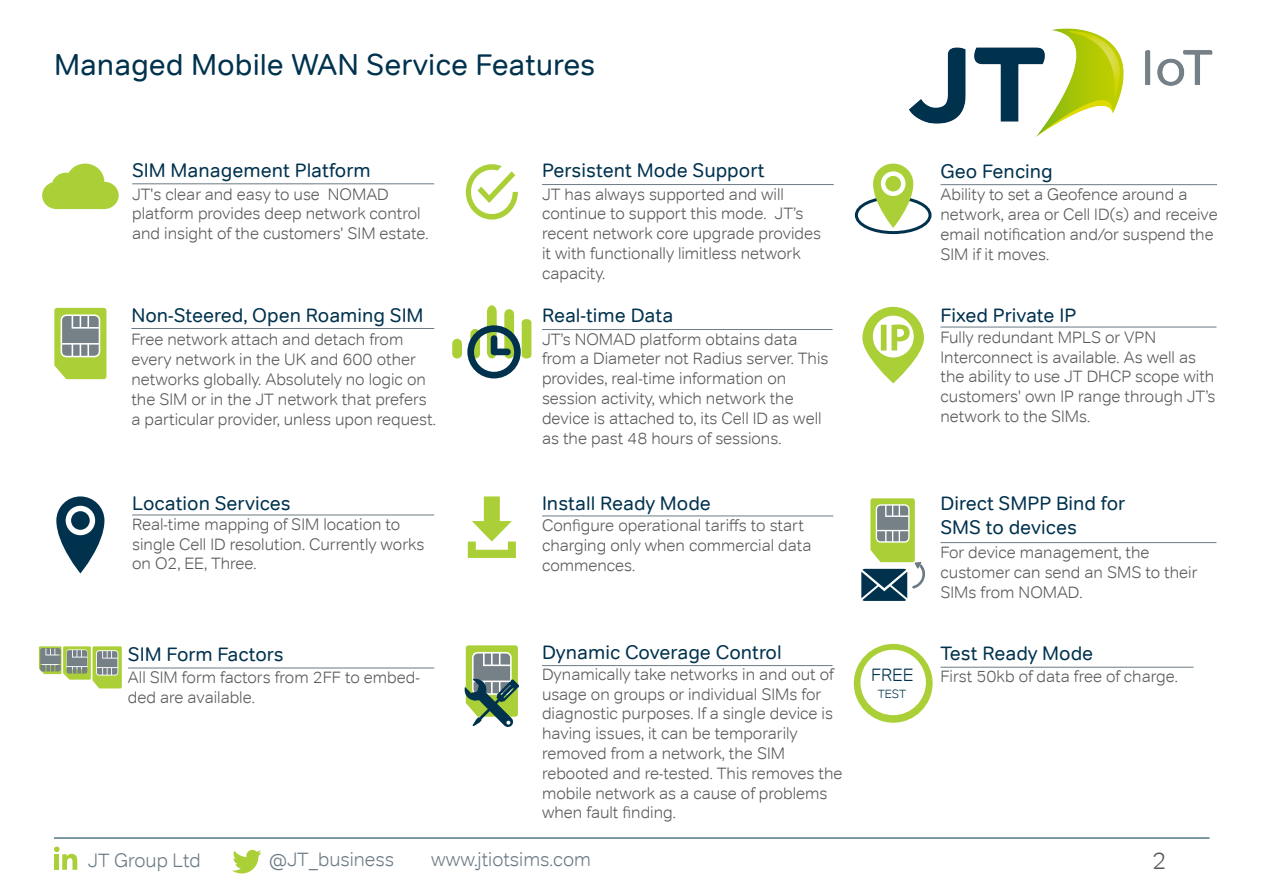
<style>
.page{position:relative;width:1263px;height:893px;background:#fff}
.page>*{position:absolute;margin:0;border:0;box-sizing:border-box;transform-origin:0 0}
.t1{font:30px "Tondo";color:#00324e}
.t2{font:300 24px "Tondo";color:#58595b}
.t3{font:19.5px/23.4px "Tondo";color:#00324e}
.t4{font:300 19.35px "Tondo";color:#6b7b84}
.t5{font:300 18px "Tondo";color:#00324e}
.t6{font:300 16.5px/19.8px "Tondo";color:#58595b}
.t7{font:300 12px "Tondo";color:#00324e}
</style>
<div class="page">
<img style="left:909px;top:28px;width:304px;height:109px">
<hr style="left:54px;top:838px;width:1155px;height:1px;background:#00324e">
<svg style="left:54px;top:846px;width:23px;height:24px"></svg>
<svg style="left:232px;top:850px;width:29px;height:23px"></svg>
<svg style="left:42px;top:164px;width:77px;height:45px"></svg>
<svg style="left:54px;top:308px;width:53px;height:71px;background:#a6bd70"></svg>
<div style="left:452px;top:339px;width:10px;height:19px;background:#abd037;border-radius:5px"></div>
<svg style="left:467px;top:305px;width:64px;height:73px"></svg>
<svg style="left:56px;top:496px;width:48px;height:77px"></svg>
<div style="left:854px;top:644px;width:79px;height:79px;background:#abd037;border-radius:50%"></div>
<div style="left:860px;top:650px;width:66px;height:65px;background:#fff;border-radius:50%"></div>
<hr style="left:132px;top:184px;width:302px;height:1px;background:#6b7b84">
<hr style="left:132px;top:515px;width:302px;height:1px;background:#6b7b84">
<hr style="left:940px;top:667px;width:253px;height:1px;background:#6b7b84">
<hr style="left:131px;top:328px;width:303px;height:1px;background:#6b7b84">
<hr style="left:542px;top:329px;width:291px;height:1px;background:#6b7b84">
<div style="left:855px;top:196px;width:76px;height:38px;border:3px solid #00324e;border-radius:50%"></div>
<svg style="left:873px;top:164px;width:40px;height:64px"></svg>
<hr style="left:940px;top:184px;width:277px;height:1px;background:#6b7b84">
<hr style="left:128px;top:668px;width:306px;height:1px;background:#6b7b84">
<svg style="left:39px;top:646px;width:83px;height:42px"></svg>
<svg style="left:468px;top:496px;width:48px;height:62px"></svg>
<hr style="left:542px;top:516px;width:291px;height:1px;background:#6b7b84">
<svg style="left:861px;top:498px;width:64px;height:103px"></svg>
<hr style="left:940px;top:542px;width:276px;height:1px;background:#6b7b84">
<svg style="left:464px;top:645px;width:55px;height:82px"></svg>
<hr style="left:542px;top:665px;width:291px;height:1px;background:#6b7b84">
<svg style="left:862px;top:307px;width:62px;height:76px"></svg>
<hr style="left:940px;top:327px;width:276px;height:1px;background:#6b7b84">
<svg style="left:466px;top:164px;width:52px;height:56px"></svg>
<hr style="left:542px;top:184px;width:292px;height:1px;background:#6b7b84">
<h1 class="t1" style="left:54px;top:47px;width:543px">Managed Mobile WAN Service Features</h1>
<p class="t3" style="left:132px;top:159px;width:240px">SIM Management Platform</p>
<p class="t6" style="left:132px;top:184px;width:298px">JT's clear and easy to use NOMAD platform provides deep network control and insight of the customers' SIM estate.</p>
<p class="t3" style="left:131px;top:303px;width:294px">Non-Steered, Open Roaming SIM</p>
<p class="t6" style="left:131px;top:330px;width:306px">Free network attach and detach from every network in the UK and 600 other networks globally. Absolutely no logic on the SIM or in the JT network that prefers a particular provider, unless upon request.</p>
<p class="t3" style="left:132px;top:492px;width:160px">Location Services</p>
<p class="t6" style="left:132px;top:514px;width:294px">Real-time mapping of SIM location to single Cell ID resolution. Currently works on O2, EE, Three.</p>
<p class="t3" style="left:128px;top:642px;width:157px">SIM Form Factors</p>
<p class="t6" style="left:128px;top:667px;width:293px">All SIM form factors from 2FF to embed&shy;ded are available.</p>
<p class="t3" style="left:542px;top:159px;width:224px">Persistent Mode Support</p>
<p class="t6" style="left:542px;top:184px;width:280px">JT has always supported and will continue to support this mode. JT’s recent network core upgrade provides it with functionally limitless network capacity.</p>
<p class="t3" style="left:542px;top:304px;width:133px">Real-time Data</p>
<p class="t6" style="left:542px;top:329px;width:288px">JT’s NOMAD platform obtains data from a Diameter not Radius server. This provides, real-time information on session activity, which network the device is attached to, its Cell ID as well as the past 48 hours of sessions.</p>
<p class="t3" style="left:542px;top:492px;width:170px">Install Ready Mode</p>
<p class="t6" style="left:542px;top:515px;width:271px">Configure operational tariffs to start charging only when commercial data commences.</p>
<p class="t3" style="left:542px;top:641px;width:241px">Dynamic Coverage Control</p>
<p class="t6" style="left:542px;top:664px;width:302px">Dynamically take networks in and out of usage on groups or individual SIMs for diagnostic purposes. If a single device is having issues, it can be temporarily removed from a network, the SIM rebooted and re-tested. This removes the mobile network as a cause of problems when fault finding.</p>
<p class="t3" style="left:940px;top:160px;width:114px">Geo Fencing</p>
<p class="t6" style="left:940px;top:185px;width:279px">Ability to set a Geofence around a network, area or Cell ID(s) and receive email notification and/or suspend the<br>SIM if it moves.</p>
<p class="t3" style="left:940px;top:304px;width:137px">Fixed Private IP</p>
<p class="t6" style="left:940px;top:327px;width:277px">Fully redundant MPLS or VPN<br>Interconnect is available. As well as the ability to use JT DHCP scope with customers' own IP range through JT’s network to the SIMs.</p>
<p class="t5" style="left:871px;top:664px;width:44px">FREE</p>
<p class="t7" style="left:878px;top:687px;width:30px">TEST</p>
<p class="t3" style="left:940px;top:492px;width:186px">Direct SMPP Bind for<br>SMS to devices</p>
<p class="t6" style="left:940px;top:542px;width:258px">For device management, the customer can send an SMS to their<br>SIMs from NOMAD.</p>
<p class="t3" style="left:940px;top:641px;width:154px">Test Ready Mode</p>
<p class="t6" style="left:940px;top:667px;width:239px">First 50kb of data free of charge.</p>
<p class="t4" style="left:88px;top:849px;width:114px">JT Group Ltd</p>
<p class="t4" style="left:269px;top:848px;width:127px">@JT_business</p>
<p class="t4" style="left:431px;top:848px;width:161px">www.jtiotsims.com</p>
<h2 class="t2" style="left:1152px;top:846px;width:16px">2</h2>
</div>
